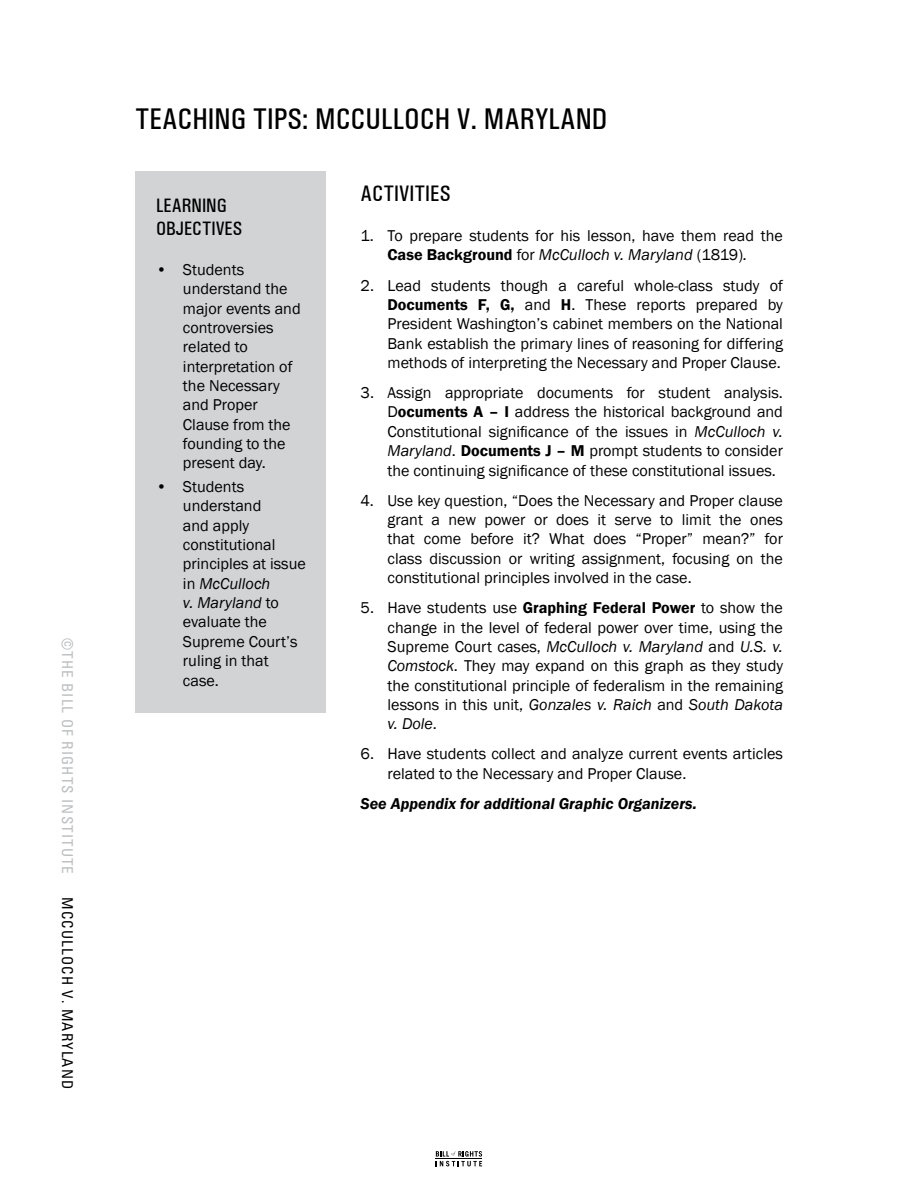
<style>
.page{position:relative;width:918px;height:1188px;background:#fff}
.page>*{position:absolute;margin:0;border:0;box-sizing:border-box;transform-origin:0 0}
.t1{font:500 condensed 30px "Univers";color:#000}
.t2{font:500 condensed 22.5px "Univers";color:#000}
.t3{font:500 condensed 19.5px/23.4px "Univers";color:#000}
.t4{font:16.2px/19.4px "Franklin Gothic";color:#000;text-align:justify}
.t5{font:italic 600 16.2px "Franklin Gothic";color:#000}
.t6{font:condensed 15px "Univers";letter-spacing:.075em;color:#bcbec0}
.t7{font:condensed 15px "Univers";letter-spacing:.075em;color:#000}
.s1{font-style:italic}
.s2{font-weight:600}
</style>
<div class="page">
<div style="left:136px;top:171px;width:190px;height:542px;background:#d1d3d4"></div>
<svg style="left:436px;top:1151px;width:46px;height:15px"></svg>
<p class="t6" style="left:77px;top:638px;width:237px;rotate:90deg">©THE BILL OF RIGHTS INSTITUTE</p>
<p class="t7" style="left:77px;top:897px;width:193px;rotate:90deg">MCCULLOCH V. MARYLAND</p>
<h1 class="t1" style="left:135px;top:101px;width:474px">TEACHING TIPS: MCCULLOCH V. MARYLAND</h1>
<p class="t3" style="left:156px;top:194px;width:88px">LEARNING<br>OBJECTIVES</p>
<p class="t4" style="left:183px;top:260px;width:119px;text-align:left;text-indent:-27px">• Students understand the major events and controversies related to interpretation of the Necessary and Proper<br>Clause from the founding to the present day.</p>
<p class="t4" style="left:183px;top:477px;width:124px;text-align:left;text-indent:-27px">• Students understand<br>and apply constitutional principles at issue in <span class="s1">McCulloch<br>v. Maryland</span> to evaluate the<br>Supreme Court’s ruling in that case.</p>
<h2 class="t2" style="left:361px;top:181px;width:91px">ACTIVITIES</h2>
<p class="t4" style="left:361px;top:226px;width:424px;text-align:center">1. To prepare students for his lesson, have them read the<br><span class="s2">Case Background</span> for <span class="s1">McCulloch v. Maryland</span> (1819)<span class="s1">.</span></p>
<p class="t4" style="left:388px;top:276px;width:397px;text-indent:-27px">2. Lead students though a careful whole-class study of <span class="s2">Documents F, G,</span> and <span class="s2">H</span>. These reports prepared by President Washington’s cabinet members on the National Bank establish the primary lines of reasoning for differing methods of interpreting the Necessary and Proper Clause.</p>
<p class="t4" style="left:388px;top:383px;width:397px;text-indent:-27px">3. Assign appropriate documents for student analysis.<br>D<span class="s2">ocuments A – I</span> address the historical background and Constitutional significance of the issues in <span class="s1">McCulloch v.<br>Maryland</span>. <span class="s2">Documents J – M</span> prompt students to consider the continuing significance of these constitutional issues.</p>
<p class="t4" style="left:388px;top:491px;width:397px;text-indent:-27px">4. Use key question, “Does the Necessary and Proper clause grant a new power or does it serve to limit the ones that come before it? What does “Proper” mean?” for class discussion or writing assignment, focusing on the constitutional principles involved in the case.</p>
<p class="t4" style="left:388px;top:598px;width:397px;text-indent:-27px">5. Have students use <span class="s2">Graphing Federal Power</span> to show the change in the level of federal power over time, using the Supreme Court cases, <span class="s1">McCulloch v. Maryland</span> and <span class="s1">U.S. v.<br>Comstock</span>. They may expand on this graph as they study the constitutional principle of federalism in the remaining lessons in this unit, <span class="s1">Gonzales v. Raich</span> and <span class="s1">South Dakota v. Dole</span>.</p>
<p class="t4" style="left:388px;top:745px;width:397px;text-indent:-27px">6. Have students collect and analyze current events articles related to the Necessary and Proper Clause.</p>
<p class="t5" style="left:361px;top:793px;width:338px">See Appendix for additional Graphic Organizers.</p>
</div>
